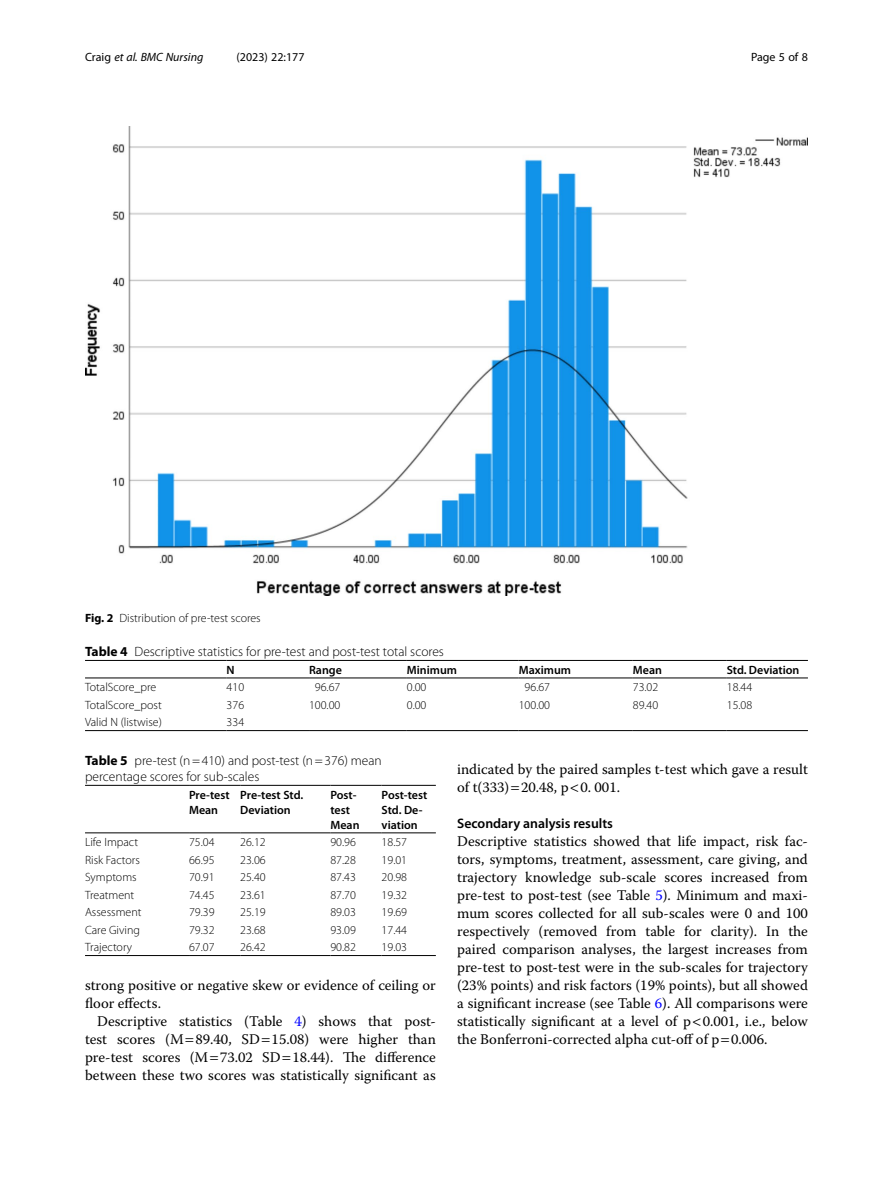
<style>
.page{position:relative;width:893px;height:1191px;background:#fff}
.page>*{position:absolute;margin:0;border:0;box-sizing:border-box;transform-origin:0 0}
.Body_Text{font:14.7px/18px "Warnock Pro";color:#000}
.Body_Text_Indent{font:14.7px/18px "Warnock Pro";color:#000;text-align:justify}
.Head_2{font:600 13.8px "Myriad Pro";color:#000}
.Table_Caption{font:300 13.5px/16.5px "Myriad Pro";color:#000}
.Table_Body_Tab5_Deci{font:300 12px "Myriad Pro";color:#000}
.Table_Body{font:300 12px "Myriad Pro";color:#000}
.Table_Head{font:600 12px/15px "Myriad Pro";color:#000}
.Table_Body_Tab4_Deci{font:300 12px "Myriad Pro";color:#000}
.Figure_Caption{font:300 12px "Myriad Pro";color:#000}
.t1{font:italic 12px "Myriad Pro";color:#000}
.t2{font:12px "Myriad Pro";color:#000}
.s1{font-style:normal}
.s2{font-weight:700}
.s3{color:#00f}
</style>
<div class="page">
<hr style="left:85px;top:677px;width:142px;height:1px;background:#000">
<hr style="left:227px;top:660px;width:82px;height:1px;background:#000">
<hr style="left:227px;top:677px;width:82px;height:1px;background:#000">
<hr style="left:309px;top:660px;width:98px;height:1px;background:#000">
<hr style="left:309px;top:677px;width:98px;height:1px;background:#000">
<hr style="left:407px;top:660px;width:112px;height:1px;background:#000">
<hr style="left:407px;top:677px;width:112px;height:1px;background:#000">
<hr style="left:519px;top:660px;width:114px;height:1px;background:#000">
<hr style="left:519px;top:677px;width:114px;height:1px;background:#000">
<hr style="left:633px;top:660px;width:94px;height:1px;background:#000">
<hr style="left:633px;top:677px;width:94px;height:1px;background:#000">
<hr style="left:727px;top:660px;width:81px;height:1px;background:#000">
<hr style="left:727px;top:677px;width:81px;height:1px;background:#000">
<hr style="left:85px;top:730px;width:142px;height:1px;background:#000">
<hr style="left:227px;top:730px;width:82px;height:1px;background:#000">
<hr style="left:309px;top:730px;width:98px;height:1px;background:#000">
<hr style="left:407px;top:730px;width:112px;height:1px;background:#000">
<hr style="left:519px;top:730px;width:114px;height:1px;background:#000">
<hr style="left:633px;top:730px;width:94px;height:1px;background:#000">
<hr style="left:727px;top:730px;width:81px;height:1px;background:#000">
<hr style="left:85px;top:660px;width:142px;height:1px;background:#000">
<hr style="left:85px;top:832px;width:104px;height:1px;background:#000">
<hr style="left:189px;top:785px;width:51px;height:1px;background:#000">
<hr style="left:189px;top:832px;width:51px;height:1px;background:#000">
<hr style="left:240px;top:785px;width:90px;height:1px;background:#000">
<hr style="left:240px;top:832px;width:90px;height:1px;background:#000">
<hr style="left:330px;top:785px;width:52px;height:1px;background:#000">
<hr style="left:330px;top:832px;width:52px;height:1px;background:#000">
<hr style="left:382px;top:785px;width:54px;height:1px;background:#000">
<hr style="left:382px;top:832px;width:54px;height:1px;background:#000">
<hr style="left:85px;top:955px;width:104px;height:1px;background:#000">
<hr style="left:189px;top:955px;width:51px;height:1px;background:#000">
<hr style="left:240px;top:955px;width:90px;height:1px;background:#000">
<hr style="left:330px;top:955px;width:52px;height:1px;background:#000">
<hr style="left:382px;top:955px;width:54px;height:1px;background:#000">
<hr style="left:85px;top:785px;width:104px;height:1px;background:#000">
<img style="left:85px;top:126px;width:723px;height:469px">
<p class="t1" style="left:85px;top:50px;width:120px"><span class="s1">Craig</span> et al. BMC Nursing</p>
<p class="t2" style="left:236px;top:50px;width:70px">(2023) 22:177</p>
<p class="t2" style="left:751px;top:50px;width:58px">Page 5 of 8</p>
<p class="Figure_Caption" style="left:85px;top:611px;width:177px"><span class="s2">Fig. 2</span> Distribution of pre-test scores</p>
<p class="Table_Caption" style="left:85px;top:643px;width:360px"><span class="s2">Table 4</span> Descriptive statistics for pre-test and post-test total scores</p>
<p class="Table_Head" style="left:227px;top:662px;width:10px">N</p>
<p class="Table_Head" style="left:309px;top:662px;width:34px">Range</p>
<p class="Table_Head" style="left:407px;top:662px;width:52px">Minimum</p>
<p class="Table_Head" style="left:519px;top:662px;width:54px">Maximum</p>
<p class="Table_Head" style="left:633px;top:662px;width:31px">Mean</p>
<p class="Table_Head" style="left:727px;top:662px;width:74px">Std. Deviation</p>
<p class="Table_Body" style="left:85px;top:680px;width:73px">TotalScore_pre</p>
<p class="Table_Body_Tab4_Deci" style="left:227px;top:680px;width:19px">410</p>
<p class="Table_Body_Tab4_Deci" style="left:315px;top:680px;width:27px">96.67</p>
<p class="Table_Body" style="left:407px;top:680px;width:21px">0.00</p>
<p class="Table_Body_Tab4_Deci" style="left:525px;top:680px;width:27px">96.67</p>
<p class="Table_Body_Tab4_Deci" style="left:633px;top:680px;width:27px">73.02</p>
<p class="Table_Body_Tab4_Deci" style="left:727px;top:680px;width:27px">18.44</p>
<p class="Table_Body" style="left:85px;top:698px;width:78px">TotalScore_post</p>
<p class="Table_Body_Tab4_Deci" style="left:227px;top:698px;width:19px">376</p>
<p class="Table_Body_Tab4_Deci" style="left:309px;top:698px;width:33px">100.00</p>
<p class="Table_Body" style="left:407px;top:698px;width:21px">0.00</p>
<p class="Table_Body_Tab4_Deci" style="left:519px;top:698px;width:33px">100.00</p>
<p class="Table_Body_Tab4_Deci" style="left:633px;top:698px;width:27px">89.40</p>
<p class="Table_Body_Tab4_Deci" style="left:727px;top:698px;width:27px">15.08</p>
<p class="Table_Body" style="left:85px;top:715px;width:78px">Valid N (listwise)</p>
<p class="Table_Body_Tab4_Deci" style="left:227px;top:715px;width:19px">334</p>
<p class="Table_Caption" style="left:85px;top:752px;width:298px"><span class="s2">Table 5</span> pre-test (n=410) and post-test (n=376) mean percentage scores for sub-scales</p>
<p class="Table_Head" style="left:189px;top:786px;width:42px">Pre-test<br>Mean</p>
<p class="Table_Head" style="left:240px;top:786px;width:65px">Pre-test Std.<br>Deviation</p>
<p class="Table_Head" style="left:330px;top:786px;width:31px">Post&shy;test<br>Mean</p>
<p class="Table_Head" style="left:382px;top:786px;width:47px">Post-test<br>Std. De&shy;viation</p>
<p class="Table_Body" style="left:85px;top:835px;width:55px">Life Impact</p>
<p class="Table_Body_Tab5_Deci" style="left:189px;top:835px;width:27px">75.04</p>
<p class="Table_Body_Tab5_Deci" style="left:240px;top:835px;width:27px">26.12</p>
<p class="Table_Body_Tab5_Deci" style="left:330px;top:835px;width:27px">90.96</p>
<p class="Table_Body_Tab5_Deci" style="left:382px;top:835px;width:27px">18.57</p>
<p class="Table_Body" style="left:85px;top:853px;width:56px">Risk Factors</p>
<p class="Table_Body_Tab5_Deci" style="left:189px;top:853px;width:27px">66.95</p>
<p class="Table_Body_Tab5_Deci" style="left:240px;top:853px;width:27px">23.06</p>
<p class="Table_Body_Tab5_Deci" style="left:330px;top:853px;width:27px">87.28</p>
<p class="Table_Body_Tab5_Deci" style="left:382px;top:853px;width:27px">19.01</p>
<p class="Table_Body" style="left:85px;top:870px;width:53px">Symptoms</p>
<p class="Table_Body_Tab5_Deci" style="left:189px;top:870px;width:27px">70.91</p>
<p class="Table_Body_Tab5_Deci" style="left:240px;top:870px;width:27px">25.40</p>
<p class="Table_Body_Tab5_Deci" style="left:330px;top:870px;width:27px">87.43</p>
<p class="Table_Body_Tab5_Deci" style="left:382px;top:870px;width:27px">20.98</p>
<p class="Table_Body" style="left:85px;top:888px;width:51px">Treatment</p>
<p class="Table_Body_Tab5_Deci" style="left:189px;top:888px;width:27px">74.45</p>
<p class="Table_Body_Tab5_Deci" style="left:240px;top:888px;width:27px">23.61</p>
<p class="Table_Body_Tab5_Deci" style="left:330px;top:888px;width:27px">87.70</p>
<p class="Table_Body_Tab5_Deci" style="left:382px;top:888px;width:27px">19.32</p>
<p class="Table_Body" style="left:85px;top:905px;width:58px">Assessment</p>
<p class="Table_Body_Tab5_Deci" style="left:189px;top:905px;width:27px">79.39</p>
<p class="Table_Body_Tab5_Deci" style="left:240px;top:905px;width:27px">25.19</p>
<p class="Table_Body_Tab5_Deci" style="left:330px;top:905px;width:27px">89.03</p>
<p class="Table_Body_Tab5_Deci" style="left:382px;top:905px;width:27px">19.69</p>
<p class="Table_Body" style="left:85px;top:923px;width:56px">Care Giving</p>
<p class="Table_Body_Tab5_Deci" style="left:189px;top:923px;width:27px">79.32</p>
<p class="Table_Body_Tab5_Deci" style="left:240px;top:923px;width:27px">23.68</p>
<p class="Table_Body_Tab5_Deci" style="left:330px;top:923px;width:27px">93.09</p>
<p class="Table_Body_Tab5_Deci" style="left:382px;top:923px;width:27px">17.44</p>
<p class="Table_Body" style="left:85px;top:940px;width:49px">Trajectory</p>
<p class="Table_Body_Tab5_Deci" style="left:189px;top:940px;width:27px">67.07</p>
<p class="Table_Body_Tab5_Deci" style="left:240px;top:940px;width:27px">26.42</p>
<p class="Table_Body_Tab5_Deci" style="left:330px;top:940px;width:27px">90.82</p>
<p class="Table_Body_Tab5_Deci" style="left:382px;top:940px;width:27px">19.03</p>
<p class="Body_Text_Indent" style="left:457px;top:760px;width:352px">indicated by the paired samples t-test which gave a result of t(333) 20.48, p 0. 001.</p>
<p class="Head_2" style="left:457px;top:815px;width:157px">Secondary analysis results</p>
<p class="Body_Text" style="left:457px;top:832px;width:352px;text-align:justify">Descriptive statistics showed that life impact, risk fac&shy;tors, symptoms, treatment, assessment, care giving, and trajectory knowledge sub-scale scores increased from pre-test to post-test (see Table <span class="s3">5</span>). Minimum and maxi&shy;mum scores collected for all sub-scales were 0 and 100 respectively (removed from table for clarity). In the paired comparison analyses, the largest increases from pre-test to post-test were in the sub-scales for trajectory (23% points) and risk factors (19% points), but all showed a significant increase (see Table <span class="s3">6</span>). All comparisons were statistically significant at a level of p 0.001, i.e., below the Bonferroni-corrected alpha cut-off of p 0.006.</p>
<p class="Body_Text" style="left:85px;top:976px;width:352px">strong positive or negative skew or evidence of ceiling or floor effects.</p>
<p class="Body_Text_Indent" style="left:85px;top:1012px;width:352px;text-indent:12px">Descriptive statistics (Table <span class="s3">4</span>) shows that post&shy;test scores (M 89.40, SD 15.08) were higher than pre-test scores (M 73.02 SD 18.44). The difference between these two scores was statistically significant as</p>
</div>
